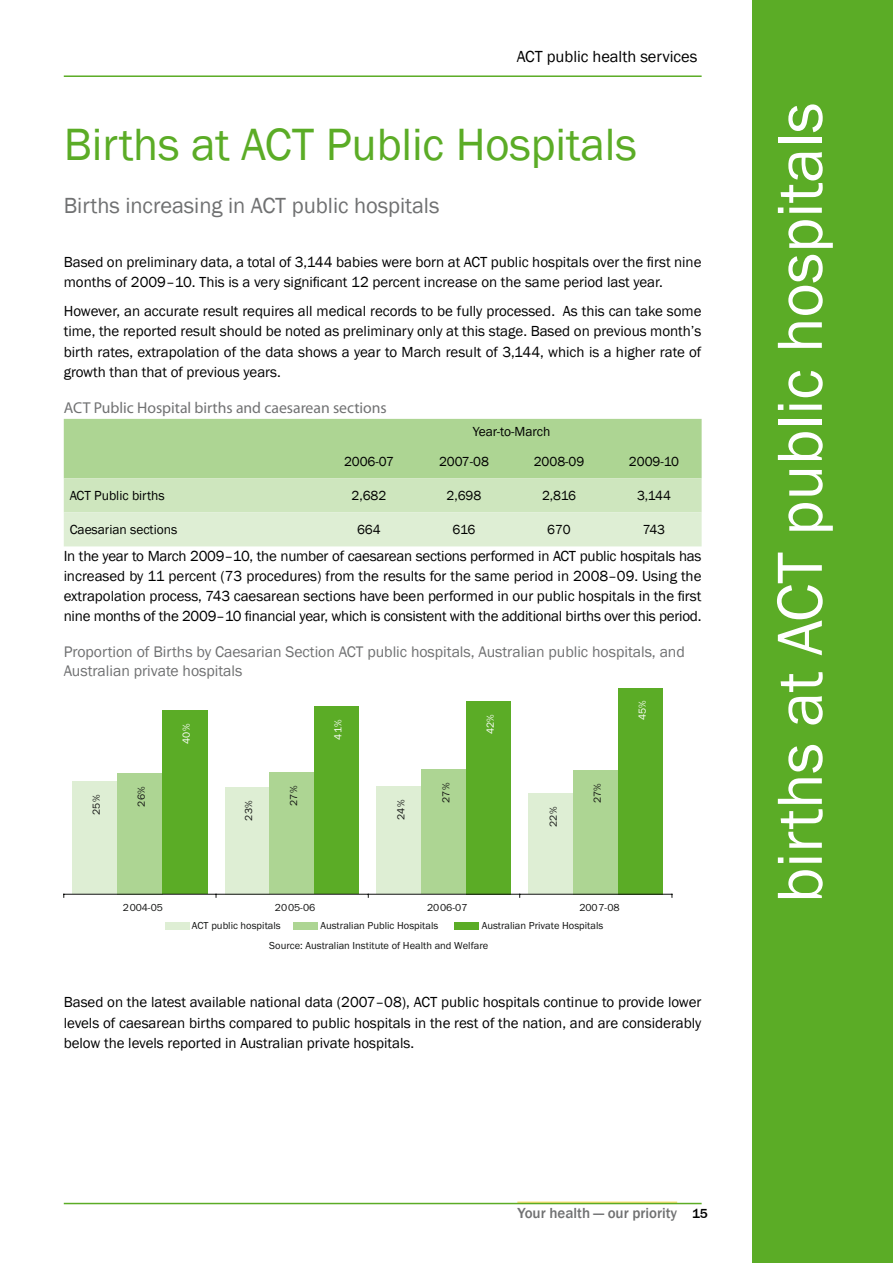
<style>
.page{position:relative;width:893px;height:1263px;background:#fff}
.page>*{position:absolute;margin:0;border:0;box-sizing:border-box;transform-origin:0 0}
.t1{font:66px "Franklin Gothic";letter-spacing:-.005em;color:#fff}
.t2{font:46.5px "Franklin Gothic";letter-spacing:-.005em;color:#5bac26}
.t3{font:22.5px "Franklin Gothic";letter-spacing:-.005em;color:#707172}
.t4{font:16.5px "Franklin Gothic";letter-spacing:-.005em;color:#000}
.t5{font:15.75px/18.9px "Franklin Gothic";letter-spacing:-.005em;color:#707172}
.t6{font:15.75px "Myriad Pro";color:#707172}
.t7{font:15px/20.2px "Franklin Gothic";letter-spacing:-.005em;color:#000;text-align:justify}
.t8{font:500 15px "Franklin Gothic";color:#707172}
.t9{font:13.5px "Franklin Gothic";color:#000}
.t10{font:10.5px/20.1px "Franklin Gothic";color:#111211}
.t11{font:10.5px "Franklin Gothic";letter-spacing:.03em;color:#fff}
.s1{font-size:13.5px;color:#000}
</style>
<div class="page">
<hr style="left:517px;top:1201px;width:160px;height:2px;background:#fed74d">
<svg style="left:64px;top:419px;width:638px;height:127px;background:#c3e0b0"></svg>
<div style="left:753px;top:0;width:140px;height:1263px;background:#5bac26"></div>
<div style="left:73px;top:782px;width:44px;height:112px;background:#deeed4"></div>
<div style="left:225px;top:787px;width:44px;height:107px;background:#deeed4"></div>
<div style="left:376px;top:786px;width:45px;height:108px;background:#deeed4"></div>
<div style="left:529px;top:793px;width:45px;height:101px;background:#deeed4"></div>
<div style="left:117px;top:773px;width:45px;height:121px;background:#add593"></div>
<div style="left:269px;top:772px;width:45px;height:122px;background:#add593"></div>
<div style="left:421px;top:769px;width:45px;height:125px;background:#add593"></div>
<div style="left:574px;top:770px;width:45px;height:124px;background:#add593"></div>
<div style="left:162px;top:710px;width:45px;height:184px;background:#5bac26"></div>
<div style="left:314px;top:706px;width:44px;height:188px;background:#5bac26"></div>
<div style="left:466px;top:701px;width:45px;height:193px;background:#5bac26"></div>
<div style="left:619px;top:688px;width:44px;height:206px;background:#5bac26"></div>
<hr style="left:64px;top:894px;width:608px;height:1px;background:#111211">
<div style="left:165px;top:922px;width:24px;height:8px;background:#deeed4"></div>
<div style="left:293px;top:922px;width:25px;height:8px;background:#add593"></div>
<div style="left:455px;top:922px;width:24px;height:8px;background:#5bac26"></div>
<hr style="left:64px;top:75px;width:638px;height:2px;background:#5bac26">
<hr style="left:64px;top:1203px;width:638px;height:1px;background:#5bac26">
<p class="t4" style="left:517px;top:46px;width:182px">ACT public health services</p>
<h2 class="t2" style="left:64px;top:116px;width:575px">Births at ACT Public Hospitals</h2>
<h3 class="t3" style="left:64px;top:191px;width:377px">Births increasing in ACT public hospitals</h3>
<p class="t7" style="left:64px;top:252px;width:639px">Based on preliminary data, a total of 3,144 babies were born at ACT public hospitals over the first nine months of 2009–10. This is a very significant 12 percent increase on the same period last year.</p>
<p class="t7" style="left:64px;top:301px;width:639px">However, an accurate result requires all medical records to be fully processed. As this can take some time, the reported result should be noted as preliminary only at this stage. Based on previous month’s birth rates, extrapolation of the data shows a year to March result of 3,144, which is a higher rate of growth than that of previous years.</p>
<p class="t6" style="left:64px;top:398px;width:324px">ACT Public Hospital births and caesarean sections</p>
<p class="t9" style="left:473px;top:423px;width:79px">Year-to-March</p>
<p class="t9" style="left:344px;top:453px;width:51px">2006-07</p>
<p class="t9" style="left:439px;top:453px;width:51px">2007-08</p>
<p class="t9" style="left:534px;top:453px;width:52px">2008-09</p>
<p class="t9" style="left:629px;top:453px;width:52px">2009-10</p>
<p class="t9" style="left:70px;top:487px;width:97px">ACT Public births</p>
<p class="t9" style="left:351px;top:487px;width:36px">2,682</p>
<p class="t9" style="left:447px;top:487px;width:36px">2,698</p>
<p class="t9" style="left:542px;top:487px;width:35px">2,816</p>
<p class="t9" style="left:637px;top:487px;width:36px">3,144</p>
<p class="t9" style="left:70px;top:521px;width:109px">Caesarian sections</p>
<p class="t9" style="left:357px;top:521px;width:25px">664</p>
<p class="t9" style="left:453px;top:521px;width:24px">616</p>
<p class="t9" style="left:547px;top:521px;width:25px">670</p>
<p class="t9" style="left:643px;top:521px;width:24px">743</p>
<p class="t7" style="left:64px;top:546px;width:639px">In the year to March 2009–10, the number of caesarean sections performed in ACT public hospitals has increased by 11 percent (73 procedures) from the results for the same period in 2008–09. Using the extrapolation process, 743 caesarean sections have been performed in our public hospitals in the first nine months of the 2009–10 financial year, which is consistent with the additional births over this period.</p>
<p class="t5" style="left:64px;top:643px;width:623px">Proportion of Births by Caesarian Section ACT public hospitals, Australian public hospitals, and<br>Australian private hospitals</p>
<p class="t11" style="left:180px;top:744px;width:21px;rotate:-90deg">40%</p>
<p class="t11" style="left:331px;top:740px;width:22px;rotate:-90deg">41%</p>
<p class="t11" style="left:484px;top:734px;width:22px;rotate:-90deg">42%</p>
<p class="t10" style="left:132px;top:806px;width:21px;rotate:-90deg">26%</p>
<p class="t10" style="left:284px;top:806px;width:21px;rotate:-90deg">27%</p>
<p class="t10" style="left:436px;top:803px;width:21px;rotate:-90deg">27%</p>
<p class="t10" style="left:588px;top:803px;width:22px;rotate:-90deg">27%</p>
<p class="t10" style="left:87px;top:815px;width:22px;rotate:-90deg">25%</p>
<p class="t10" style="left:239px;top:820px;width:21px;rotate:-90deg">23%</p>
<p class="t10" style="left:391px;top:820px;width:21px;rotate:-90deg">24%</p>
<p class="t10" style="left:543px;top:827px;width:21px;rotate:-90deg">22%</p>
<p class="t11" style="left:636px;top:720px;width:22px;rotate:-90deg">45%</p>
<p class="t10" style="left:123px;top:898px;width:42px">2004-05</p>
<p class="t10" style="left:275px;top:898px;width:42px">2005-06</p>
<p class="t10" style="left:427px;top:898px;width:42px">2006-07</p>
<p class="t10" style="left:579px;top:898px;width:42px">2007-08</p>
<p class="t10" style="left:192px;top:915px;width:90px">ACT public hospitals</p>
<p class="t10" style="left:320px;top:915px;width:119px">Australian Public Hospitals</p>
<p class="t10" style="left:269px;top:915px;width:336px;text-indent:212px">Australian Private Hospitals<br>Source: Australian Institute of Health and Welfare</p>
<p class="t7" style="left:64px;top:993px;width:639px">Based on the latest available national data (2007–08), ACT public hospitals continue to provide lower levels of caesarean births compared to public hospitals in the rest of the nation, and are considerably below the levels reported in Australian private hospitals.</p>
<p class="t8" style="left:517px;top:1203px;width:192px">Your health — our priority <span class="s1">15</span></p>
<h1 class="t1" style="left:759px;top:903px;width:802px;rotate:-90deg">births at ACT public hospitals</h1>
</div>
